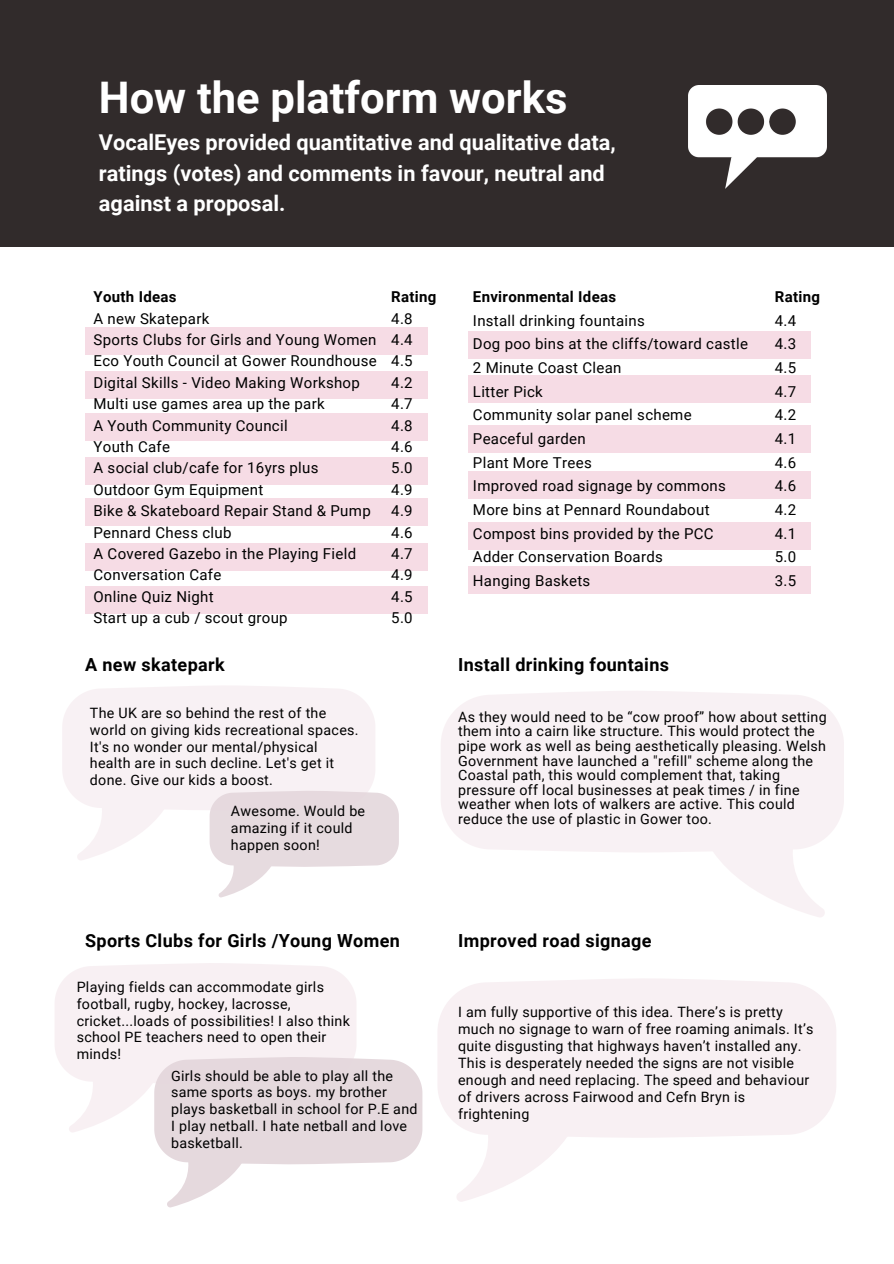
<style>
.page{position:relative;width:894px;height:1264px;background:#fff}
.page>*{position:absolute;margin:0;border:0;box-sizing:border-box;transform-origin:0 0}
.t1{font:700 43.5px "Roboto";color:#fff}
.t2{font:700 21.75px/30.5px "Roboto";color:#fff}
.t3{font:700 18px "Roboto";letter-spacing:.02em;color:#000}
.t4{font:15px "Roboto";letter-spacing:.02em;color:#000}
.t5{font:700 15px "Roboto";letter-spacing:.02em;color:#000}
.t6{font:14.25px/17px "Roboto";letter-spacing:.02em;color:#000}
</style>
<div class="page">
<div style="left:0;top:0;width:893px;height:246px;background:#312b2b"></div>
<img style="left:688px;top:85px;width:138px;height:104px">
<div style="left:85px;top:327px;width:342px;height:27px;background:#f6dce5"></div>
<div style="left:85px;top:371px;width:342px;height:27px;background:#f6dce5"></div>
<div style="left:85px;top:414px;width:342px;height:27px;background:#f6dce5"></div>
<div style="left:85px;top:458px;width:342px;height:27px;background:#f6dce5"></div>
<div style="left:85px;top:498px;width:342px;height:27px;background:#f6dce5"></div>
<div style="left:85px;top:543px;width:342px;height:27px;background:#f6dce5"></div>
<div style="left:85px;top:587px;width:342px;height:27px;background:#f6dce5"></div>
<div style="left:468px;top:331px;width:343px;height:27px;background:#f6dce5"></div>
<div style="left:468px;top:376px;width:343px;height:27px;background:#f6dce5"></div>
<div style="left:468px;top:425px;width:343px;height:27px;background:#f6dce5"></div>
<div style="left:468px;top:471px;width:343px;height:27px;background:#f6dce5"></div>
<div style="left:468px;top:522px;width:343px;height:27px;background:#f6dce5"></div>
<div style="left:468px;top:566px;width:343px;height:27px;background:#f6dce5"></div>
<svg style="left:62px;top:686px;width:337px;height:211px"></svg>
<svg style="left:55px;top:963px;width:367px;height:244px"></svg>
<div style="left:438px;top:979px;width:398px;height:158px;background:#f8f0f3"></div>
<svg style="left:456px;top:1091px;width:130px;height:110px"></svg>
<div style="left:441px;top:691px;width:402px;height:161px;background:#f8f1f4"></div>
<svg style="left:693px;top:806px;width:131px;height:111px"></svg>
<p class="t1" style="left:99px;top:73px;width:470px">How the platform works</p>
<p class="t2" style="left:99px;top:128px;width:518px">VocalEyes provided quantitative and qualitative data, ratings (votes) and comments in favour, neutral and against a proposal.</p>
<p class="t5" style="left:93px;top:288px;width:84px">Youth Ideas</p>
<p class="t4" style="left:93px;top:308px;width:117px">A new Skatepark</p>
<p class="t4" style="left:93px;top:329px;width:284px">Sports Clubs for Girls and Young Women</p>
<p class="t4" style="left:93px;top:350px;width:285px">Eco Youth Council at Gower Roundhouse</p>
<p class="t4" style="left:93px;top:372px;width:268px">Digital Skills - Video Making Workshop</p>
<p class="t4" style="left:93px;top:393px;width:232px">Multi use games area up the park</p>
<p class="t4" style="left:93px;top:415px;width:195px">A Youth Community Council</p>
<p class="t4" style="left:93px;top:436px;width:78px">Youth Cafe</p>
<p class="t4" style="left:93px;top:457px;width:226px">A social club/cafe for 16yrs plus</p>
<p class="t4" style="left:93px;top:479px;width:171px">Outdoor Gym Equipment</p>
<p class="t4" style="left:93px;top:500px;width:279px">Bike &amp; Skateboard Repair Stand &amp; Pump</p>
<p class="t4" style="left:93px;top:521px;width:139px">Pennard Chess club</p>
<p class="t4" style="left:93px;top:543px;width:264px">A Covered Gazebo in the Playing Field</p>
<p class="t4" style="left:93px;top:564px;width:129px">Conversation Cafe</p>
<p class="t4" style="left:93px;top:586px;width:121px">Online Quiz Night</p>
<p class="t4" style="left:93px;top:607px;width:195px">Start up a cub / scout group</p>
<p class="t3" style="left:85px;top:654px;width:141px">A new skatepark</p>
<p class="t5" style="left:391px;top:288px;width:47px">Rating</p>
<p class="t4" style="left:391px;top:308px;width:23px">4.8</p>
<p class="t4" style="left:391px;top:329px;width:23px">4.4</p>
<p class="t4" style="left:391px;top:350px;width:23px">4.5</p>
<p class="t4" style="left:391px;top:372px;width:23px">4.2</p>
<p class="t4" style="left:391px;top:393px;width:23px">4.7</p>
<p class="t4" style="left:391px;top:415px;width:23px">4.8</p>
<p class="t4" style="left:391px;top:436px;width:23px">4.6</p>
<p class="t4" style="left:391px;top:457px;width:23px">5.0</p>
<p class="t4" style="left:391px;top:479px;width:23px">4.9</p>
<p class="t4" style="left:391px;top:500px;width:23px">4.9</p>
<p class="t4" style="left:391px;top:521px;width:23px">4.6</p>
<p class="t4" style="left:391px;top:543px;width:23px">4.7</p>
<p class="t4" style="left:391px;top:564px;width:23px">4.9</p>
<p class="t4" style="left:391px;top:586px;width:23px">4.5</p>
<p class="t4" style="left:391px;top:607px;width:23px">5.0</p>
<p class="t5" style="left:473px;top:288px;width:145px">Environmental Ideas</p>
<p class="t4" style="left:473px;top:310px;width:173px">Install drinking fountains</p>
<p class="t4" style="left:473px;top:333px;width:276px">Dog poo bins at the cliffs/toward castle</p>
<p class="t4" style="left:473px;top:357px;width:150px">2 Minute Coast Clean</p>
<p class="t4" style="left:473px;top:381px;width:71px">Litter Pick</p>
<p class="t4" style="left:473px;top:404px;width:220px">Community solar panel scheme</p>
<p class="t4" style="left:473px;top:428px;width:114px">Peaceful garden</p>
<p class="t4" style="left:473px;top:452px;width:120px">Plant More Trees</p>
<p class="t4" style="left:473px;top:475px;width:254px">Improved road signage by commons</p>
<p class="t4" style="left:473px;top:499px;width:238px">More bins at Pennard Roundabout</p>
<p class="t4" style="left:473px;top:523px;width:242px">Compost bins provided by the PCC</p>
<p class="t4" style="left:473px;top:546px;width:191px">Adder Conservation Boards</p>
<p class="t4" style="left:473px;top:570px;width:119px">Hanging Baskets</p>
<p class="t3" style="left:458px;top:654px;width:212px">Install drinking fountains</p>
<p class="t5" style="left:774px;top:288px;width:47px">Rating</p>
<p class="t4" style="left:774px;top:310px;width:23px">4.4</p>
<p class="t4" style="left:774px;top:333px;width:23px">4.3</p>
<p class="t4" style="left:774px;top:357px;width:23px">4.5</p>
<p class="t4" style="left:774px;top:381px;width:23px">4.7</p>
<p class="t4" style="left:774px;top:404px;width:23px">4.2</p>
<p class="t4" style="left:774px;top:428px;width:23px">4.1</p>
<p class="t4" style="left:774px;top:452px;width:23px">4.6</p>
<p class="t4" style="left:774px;top:475px;width:23px">4.6</p>
<p class="t4" style="left:774px;top:499px;width:23px">4.2</p>
<p class="t4" style="left:774px;top:523px;width:23px">4.1</p>
<p class="t4" style="left:774px;top:546px;width:23px">5.0</p>
<p class="t4" style="left:774px;top:570px;width:23px">3.5</p>
<p class="t6" style="left:90px;top:703px;width:270px">The UK are so behind the rest of the world on giving kids recreational spaces.<br>It's no wonder our mental/physical health are in such decline. Let's get it done. Give our kids a boost.</p>
<p class="t6" style="left:231px;top:802px;width:136px">Awesome. Would be amazing if it could happen soon!</p>
<p class="t3" style="left:85px;top:930px;width:316px">Sports Clubs for Girls /Young Women</p>
<p class="t6" style="left:77px;top:977px;width:275px">Playing fields can accommodate girls football, rugby, hockey, lacrosse, cricket...loads of possibilities! I also think school PE teachers need to open their minds!</p>
<p class="t6" style="left:171px;top:1066px;width:248px">Girls should be able to play all the same sports as boys. my brother plays basketball in school for P.E and<br>I play netball. I hate netball and love basketball.</p>
<p class="t6" style="left:458px;top:708px;width:370px;line-height:14.7px">As they would need to be “cow proof” how about setting them into a cairn like structure. This would protect the pipe work as well as being aesthetically pleasing. Welsh Government have launched a "refill" scheme along the Coastal path, this would complement that, taking pressure off local businesses at peak times / in fine weather when lots of walkers are active. This could reduce the use of plastic in Gower too.</p>
<p class="t3" style="left:458px;top:930px;width:195px">Improved road signage</p>
<p class="t6" style="left:458px;top:1003px;width:357px">I am fully supportive of this idea. There’s is pretty much no signage to warn of free roaming animals. It’s quite disgusting that highways haven’t installed any.<br>This is desperately needed the signs are not visible enough and need replacing. The speed and behaviour of drivers across Fairwood and Cefn Bryn is frightening</p>
</div>
